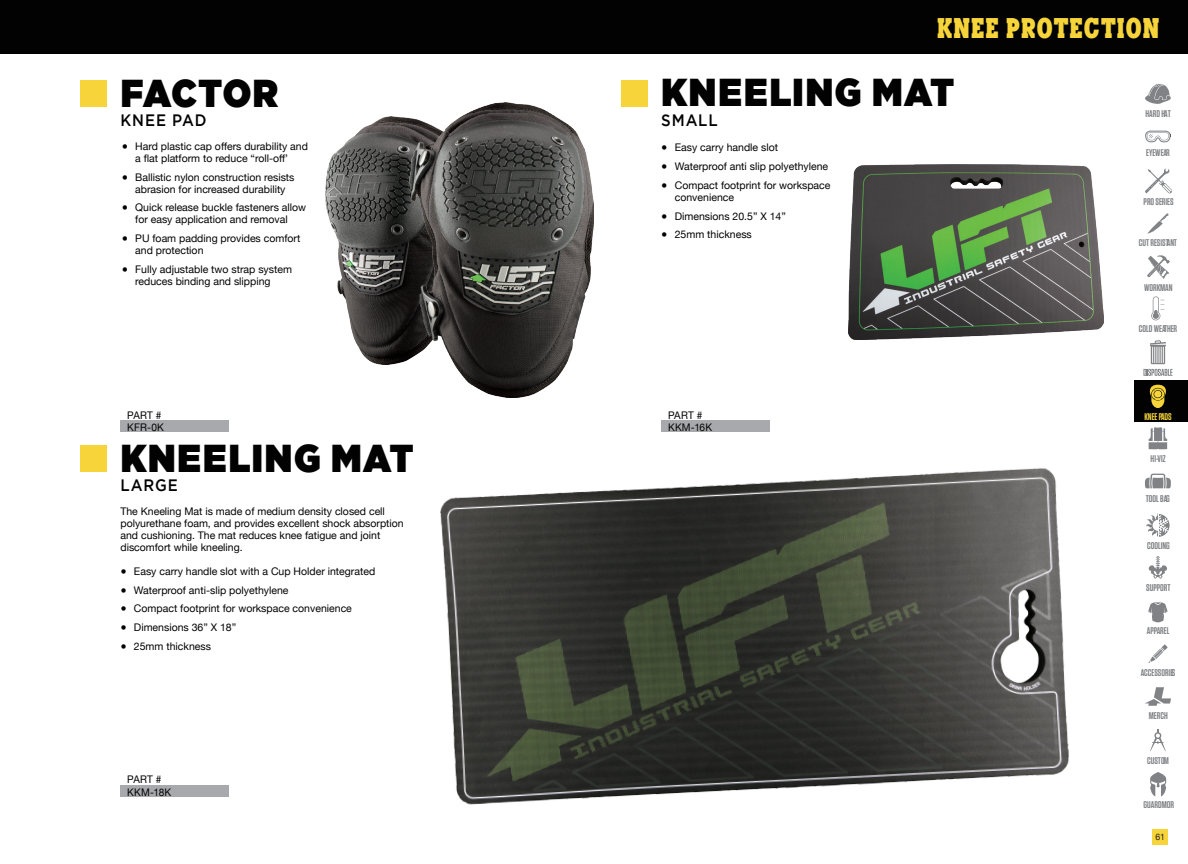
<style>
.page{position:relative;width:1188px;height:864px;background:#fff}
.page>*{position:absolute;margin:0;border:0;box-sizing:border-box;transform-origin:0 0}
.Product_Title{font:38.85px "Gotham Ultra";letter-spacing:.045em;color:#010201;scale:.91 1}
.Product_Title-2{font:29.7px "Manhandle Slab";letter-spacing:.05em;color:#f7d53a;scale:.91 1}
.Product_Title-3{font:500 16.5px "Gotham";letter-spacing:.055em;color:#010201;scale:.91 1}
.SKU_Body{font:10.5px/12px "Helvetica Neue";color:#010201}
.SKU_Body-2{font:10.5px "Helvetica Neue";color:#010201;scale:.96 1}
.SKU_Body-3{font:10.5px/12.3px "Helvetica Neue";letter-spacing:.02em;color:#010201;scale:.96 1}
.Sku_Title{font:10.5px "Helvetica Neue";letter-spacing:.02em;color:#010201;scale:.96 1}
.t1{font:600 9.75px "Tungsten";color:#808285}
.t2{font:600 9.75px "Tungsten";color:#f7d53a}
.t3{font:9px "Helvetica Neue";color:#231f20;scale:.96 1}
.s1{font-weight:300}
</style>
<div class="page">
<div style="left:0;top:0;width:1188px;height:54px;background:#010201"></div>
<img style="left:848px;top:164px;width:255px;height:175px">
<div style="left:661px;top:421px;width:108px;height:11px;background:#a8a9ad"></div>
<div style="left:621px;top:80px;width:27px;height:27px;background:#f7d53a"></div>
<div style="left:120px;top:786px;width:108px;height:11px;background:#a8a9ad"></div>
<div style="left:80px;top:445px;width:27px;height:27px;background:#f7d53a"></div>
<img style="left:440px;top:468px;width:629px;height:337px">
<img style="left:326px;top:116px;width:83px;height:249px">
<img style="left:409px;top:102px;width:185px;height:295px">
<div style="left:80px;top:80px;width:27px;height:27px;background:#f7d53a"></div>
<div style="left:120px;top:421px;width:108px;height:11px;background:#a8a9ad"></div>
<div style="left:1152px;top:829px;width:16px;height:16px;background:#f7d53a"></div>
<svg style="left:1145px;top:474px;width:26px;height:14px"></svg>
<svg style="left:1146px;top:513px;width:24px;height:24px"></svg>
<svg style="left:1148px;top:556px;width:19px;height:23px"></svg>
<svg style="left:1145px;top:687px;width:26px;height:19px"></svg>
<svg style="left:1148px;top:602px;width:20px;height:20px"></svg>
<svg style="left:1150px;top:729px;width:16px;height:22px"></svg>
<svg style="left:1148px;top:644px;width:20px;height:19px"></svg>
<svg style="left:1150px;top:772px;width:16px;height:24px"></svg>
<svg style="left:1145px;top:84px;width:26px;height:20px"></svg>
<svg style="left:1145px;top:131px;width:26px;height:11px"></svg>
<svg style="left:1145px;top:168px;width:27px;height:26px"></svg>
<svg style="left:1147px;top:213px;width:22px;height:21px"></svg>
<svg style="left:1147px;top:255px;width:23px;height:24px"></svg>
<svg style="left:1151px;top:296px;width:14px;height:24px"></svg>
<svg style="left:1143px;top:340px;width:29px;height:36px"></svg>
<div style="left:1134px;top:381px;width:54px;height:41px;background:#010201"></div>
<svg style="left:1150px;top:385px;width:16px;height:23px"></svg>
<div style="left:1154px;top:391px;width:8px;height:7px;background:#f7d53a;border-radius:50%"></div>
<svg style="left:1149px;top:427px;width:18px;height:22px"></svg>
<p class="Product_Title" style="left:121px;top:71px;width:174px">FACTOR</p>
<h3 class="Product_Title-3" style="left:120px;top:111px;width:96px">KNEE PAD</h3>
<p class="SKU_Body" style="left:135px;top:141px;width:174px;text-indent:-14px"><span class="s1">●</span> Hard plastic cap offers durability and a flat platform to reduce “roll-off’</p>
<p class="SKU_Body" style="left:122px;top:172px;width:174px;text-align:center"><span class="s1">●</span> Ballistic nylon construction resists abrasion for increased durability</p>
<p class="SKU_Body" style="left:122px;top:202px;width:186px;text-align:center"><span class="s1">●</span> Quick release buckle fasteners allow for easy application and removal</p>
<p class="SKU_Body" style="left:135px;top:233px;width:167px;text-indent:-14px"><span class="s1">●</span> PU foam padding provides comfort and protection</p>
<p class="SKU_Body" style="left:135px;top:264px;width:158px;text-indent:-14px"><span class="s1">●</span> Fully adjustable two strap system reduces binding and slipping</p>
<p class="SKU_Body-3" style="left:127px;top:409px;width:40px">PART #<br>KFR-0K</p>
<p class="Product_Title" style="left:121px;top:436px;width:323px">KNEELING MAT</p>
<p class="Product_Title-3" style="left:120px;top:476px;width:65px">LARGE</p>
<p class="SKU_Body" style="left:120px;top:506px;width:285px">The Kneeling Mat is made of medium density closed cell polyurethane foam, and provides excellent shock absorption and cushioning. The mat reduces knee fatigue and joint discomfort while kneeling.</p>
<p class="SKU_Body" style="left:120px;top:566px;width:256px"><span class="s1">●</span> Easy carry handle slot with a Cup Holder integrated</p>
<p class="SKU_Body" style="left:120px;top:585px;width:170px"><span class="s1">●</span> Waterproof anti-slip polyethylene</p>
<p class="SKU_Body" style="left:120px;top:603px;width:233px"><span class="s1">●</span> Compact footprint for workspace convenience</p>
<p class="SKU_Body" style="left:120px;top:622px;width:117px"><span class="s1">●</span> Dimensions 36” X 18”</p>
<p class="SKU_Body" style="left:120px;top:641px;width:92px"><span class="s1">●</span> 25mm thickness</p>
<p class="Sku_Title" style="left:127px;top:772px;width:37px">PART #</p>
<p class="SKU_Body-2" style="left:127px;top:784px;width:47px">KKM-18K</p>
<p class="Product_Title-2" style="left:938px;top:12px;width:245px">KNEE PROTECTION</p>
<p class="Product_Title" style="left:662px;top:69px;width:323px">KNEELING MAT</p>
<p class="Product_Title-3" style="left:661px;top:111px;width:63px">SMALL</p>
<p class="t1" style="left:1146px;top:109px;width:27px">HARD HAT</p>
<p class="SKU_Body" style="left:661px;top:142px;width:118px"><span class="s1">●</span> Easy carry handle slot</p>
<p class="SKU_Body" style="left:661px;top:161px;width:168px"><span class="s1">●</span> Waterproof anti slip polyethylene</p>
<p class="SKU_Body" style="left:675px;top:180px;width:157px;text-indent:-14px"><span class="s1">●</span> Compact footprint for workspace convenience</p>
<p class="SKU_Body" style="left:661px;top:211px;width:126px"><span class="s1">●</span> Dimensions 20.5” X 14”</p>
<p class="SKU_Body" style="left:661px;top:229px;width:92px"><span class="s1">●</span> 25mm thickness</p>
<p class="t1" style="left:1146px;top:147px;width:25px">EYEWEAR</p>
<p class="t1" style="left:1144px;top:197px;width:32px">PRO SERIES</p>
<p class="t1" style="left:1139px;top:238px;width:40px">CUT RESISTANT</p>
<p class="t1" style="left:1144px;top:282px;width:30px">WORKMAN</p>
<p class="t1" style="left:1139px;top:324px;width:40px">COLD WEATHER</p>
<p class="Sku_Title" style="left:668px;top:407px;width:37px">PART #</p>
<p class="SKU_Body-2" style="left:668px;top:420px;width:47px">KKM-16K</p>
<p class="t2" style="left:1144px;top:411px;width:29px">KNEE PADS</p>
<p class="t1" style="left:1151px;top:454px;width:16px">HI-VIZ</p>
<p class="t1" style="left:1146px;top:493px;width:25px">TOOL BAG</p>
<p class="t1" style="left:1147px;top:540px;width:24px">COOLING</p>
<p class="t1" style="left:1146px;top:583px;width:26px">SUPPORT</p>
<p class="t1" style="left:1147px;top:625px;width:24px">APPAREL</p>
<p class="t1" style="left:1141px;top:668px;width:36px">ACCESSORIES</p>
<p class="t1" style="left:1149px;top:711px;width:20px">MERCH</p>
<p class="t1" style="left:1147px;top:756px;width:23px">CUSTOM</p>
<p class="t1" style="left:1144px;top:799px;width:32px">GUARDMOR</p>
<p class="t3" style="left:1156px;top:830px;width:11px">61</p>
</div>
